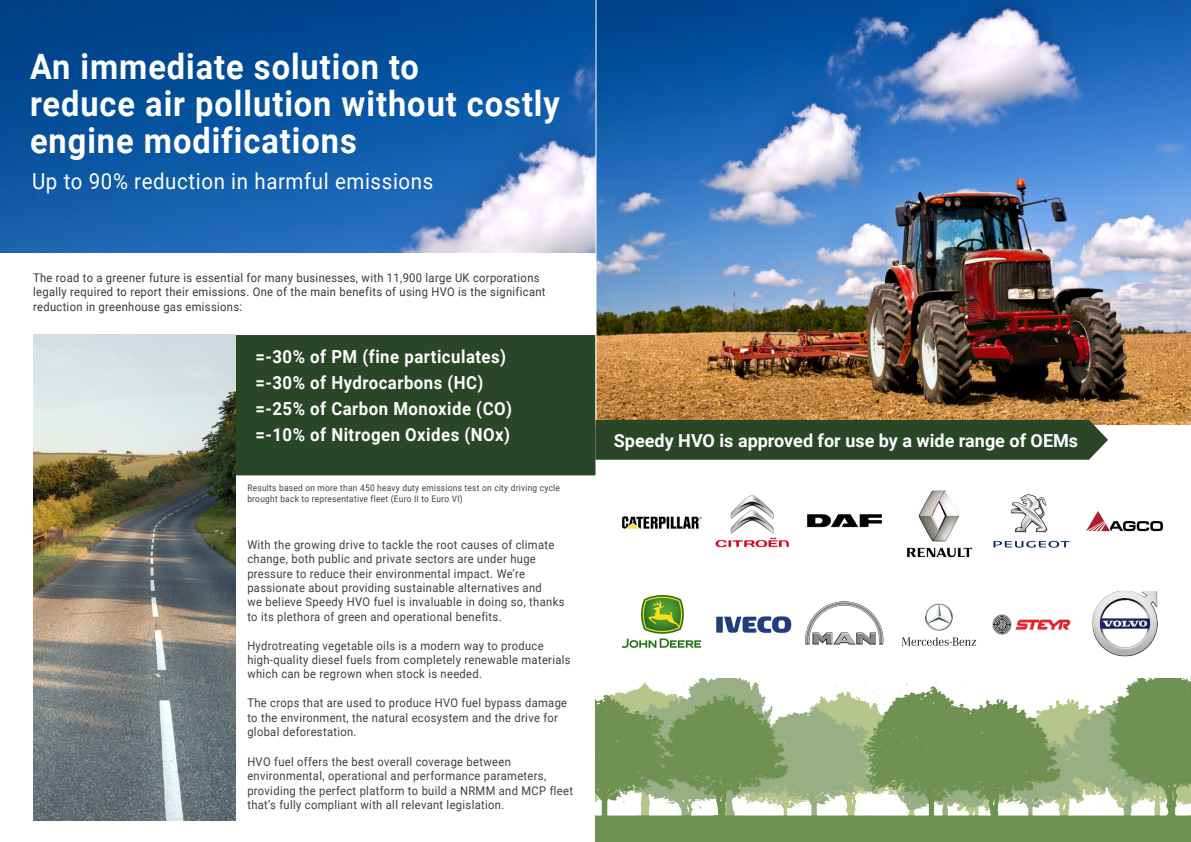
<style>
.page{position:relative;width:1191px;height:842px;background:#fff}
.page>*{position:absolute;margin:0;border:0;box-sizing:border-box;transform-origin:0 0}
.Center{font:700 35px/37px "Roboto";letter-spacing:.03em;color:#fff;scale:.93 1}
.Left_Justify{font:22px "Roboto";letter-spacing:.03em;color:#fff;scale:.93 1}
.Center-2{font:700 18px "Roboto";letter-spacing:.03em;color:#fff;scale:.93 1}
.Center-3{font:700 18px "Roboto";color:#fff}
.Left_Justify-2{font:12px/14.4px "Roboto";letter-spacing:.03em;color:#3e3e3f;scale:.93 1}
.Center-4{font:12px/14.4px "Roboto";letter-spacing:.03em;color:#35383a;scale:.93 1}
.Left_Justify-3{font:9px/10.8px "Roboto";letter-spacing:.03em;color:#3e3e3f;scale:.93 1}
</style>
<div class="page">
<img style="left:1086px;top:511px;width:76px;height:21px">
<img style="left:992px;top:614px;width:78px;height:20px">
<img style="left:901px;top:603px;width:76px;height:43px">
<img style="left:621px;top:516px;width:80px;height:13px">
<img style="left:623px;top:596px;width:77px;height:51px">
<img style="left:1092px;top:590px;width:66px;height:67px">
<img style="left:715px;top:495px;width:74px;height:53px">
<img style="left:716px;top:616px;width:76px;height:17px">
<img style="left:993px;top:494px;width:77px;height:54px">
<img style="left:807px;top:514px;width:75px;height:14px">
<img style="left:806px;top:601px;width:77px;height:44px">
<img style="left:906px;top:490px;width:67px;height:68px">
<img style="left:595px;top:678px;width:596px;height:164px">
<img style="left:0;top:0;width:595px;height:252px">
<div style="left:209px;top:334px;width:387px;height:142px;background:#294626;border:1px solid #fff"></div>
<img style="left:33px;top:334px;width:202px;height:487px">
<img style="left:595px;top:0;width:596px;height:426px">
<div style="left:595px;top:420px;width:513px;height:40px;background:#294626"></div>
<p class="Center" style="left:30px;top:46px;width:420px">An immediate solution to</p>
<p class="Center" style="left:30px;top:83px;width:571px">reduce air pollution without costly engine modifications</p>
<p class="Left_Justify" style="left:32px;top:166px;width:433px">Up to 90% reduction in harmful emissions</p>
<p class="Center-4" style="left:33px;top:270px;width:552px">The road to a greener future is essential for many businesses, with 11,900 large UK corporations legally required to report their emissions. One of the main benefits of using HVO is the significant reduction in greenhouse gas emissions:</p>
<p class="Center-2" style="left:255px;top:344px;width:271px">=-30% of PM (fine particulates)</p>
<p class="Center-2" style="left:255px;top:370px;width:247px">=-30% of Hydrocarbons (HC)</p>
<p class="Center-2" style="left:255px;top:396px;width:277px">=-25% of Carbon Monoxide (CO)</p>
<p class="Center-2" style="left:255px;top:422px;width:275px">=-10% of Nitrogen Oxides (NOx)</p>
<p class="Center-3" style="left:614px;top:428px;width:466px">Speedy HVO is approved for use by a wide range of OEMs</p>
<p class="Left_Justify-3" style="left:247px;top:482px;width:338px">Results based on more than 450 heavy duty emissions test on city driving cycle brought back to representative fleet (Euro II to Euro VI)</p>
<p class="Left_Justify-2" style="left:247px;top:537px;width:332px">With the growing drive to tackle the root causes of climate change, both public and private sectors are under huge</p>
<p class="Left_Justify-2" style="left:247px;top:566px;width:300px">pressure to reduce their environmental impact. We’re</p>
<p class="Left_Justify-2" style="left:247px;top:580px;width:318px">passionate about providing sustainable alternatives and</p>
<p class="Left_Justify-2" style="left:247px;top:594px;width:342px">we believe Speedy HVO fuel is invaluable in doing so, thanks to its plethora of green and operational benefits.</p>
<p class="Left_Justify-2" style="left:247px;top:638px;width:320px">Hydrotreating vegetable oils is a modern way to produce</p>
<p class="Left_Justify-2" style="left:247px;top:652px;width:349px">high-quality diesel fuels from completely renewable materials which can be regrown when stock is needed.</p>
<p class="Left_Justify-2" style="left:247px;top:695px;width:345px">The crops that are used to produce HVO fuel bypass damage to the environment, the natural ecosystem and the drive for global deforestation.</p>
<p class="Left_Justify-2" style="left:247px;top:754px;width:285px">HVO fuel offers the best overall coverage between</p>
<p class="Left_Justify-2" style="left:247px;top:768px;width:352px">environmental, operational and performance parameters, providing the perfect platform to build a NRMM and MCP fleet that’s fully compliant with all relevant legislation.</p>
</div>
